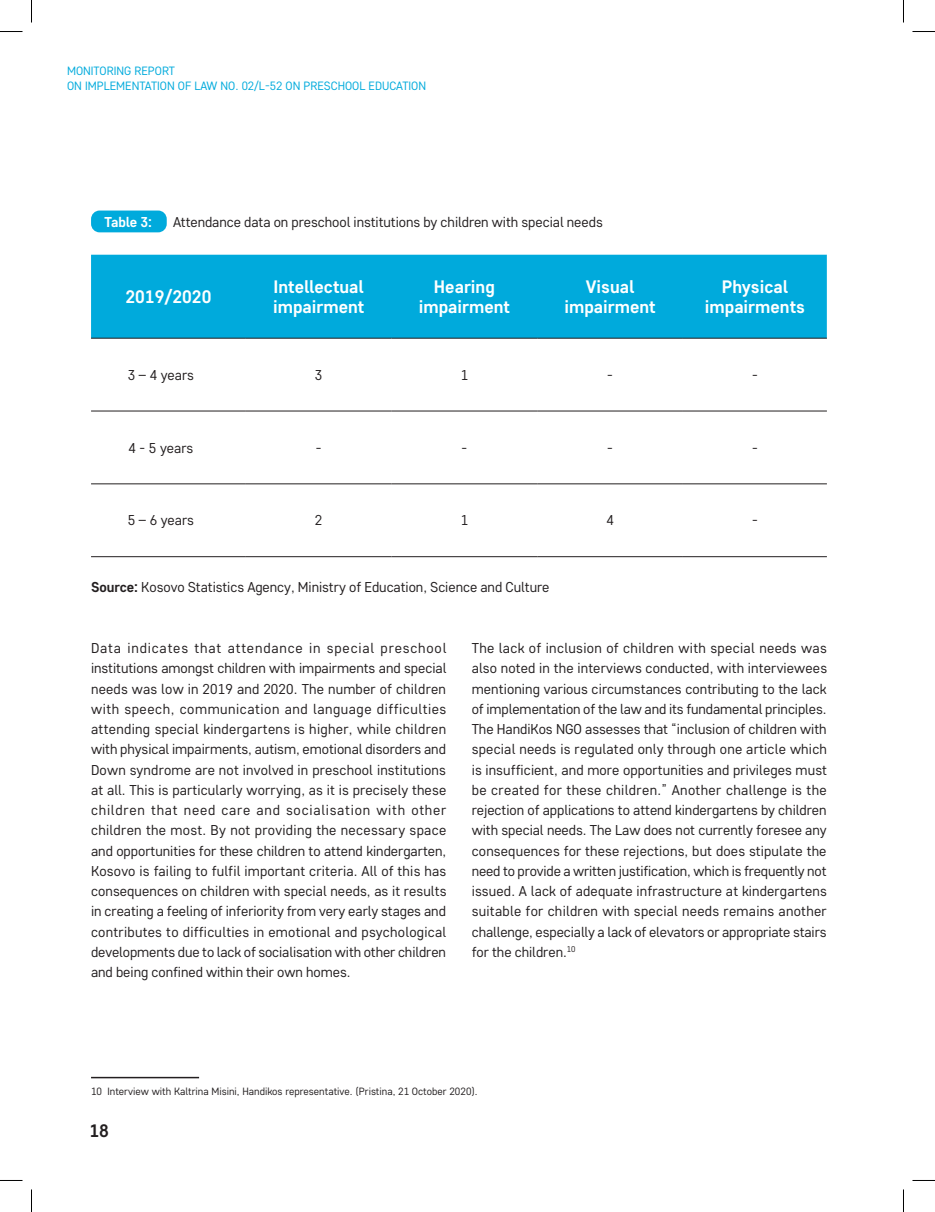
<style>
.page{position:relative;width:935px;height:1212px;background:#fff}
.page>*{position:absolute;margin:0;border:0;box-sizing:border-box;transform-origin:0 0}
.t1{font:700 18px/19.4px "Core Sans D55";color:#fff;text-align:center}
.t2{font:700 18px "Core Sans D55";color:#231f20}
.t3{font:14.25px/20.2px "Core Sans D35";letter-spacing:-.005em;color:#231f20;text-align:justify}
.t4{font:700 14.25px "Core Sans D55";letter-spacing:-.005em;color:#fff}
.t5{font:12px/14.4px "Core Sans D35";color:#00aadc}
.t6{font:10.5px "Core Sans D35";color:#231f20}
.s1{font-family:"Core Sans D55";font-weight:700}
</style>
<div class="page">
<hr style="left:91px;top:1076px;width:108px;height:1px;background:#231f20">
<div style="left:91px;top:210px;width:76px;height:22px;background:#00aadc;border-radius:9px"></div>
<div style="left:91px;top:255px;width:736px;height:83px;background:#00aadc"></div>
<hr style="left:91px;top:338px;width:155px;height:1px;background:#231f20">
<hr style="left:246px;top:338px;width:145px;height:1px;background:#231f20">
<hr style="left:391px;top:338px;width:146px;height:1px;background:#231f20">
<hr style="left:537px;top:338px;width:146px;height:1px;background:#231f20">
<hr style="left:683px;top:338px;width:144px;height:1px;background:#231f20">
<hr style="left:91px;top:410px;width:155px;height:1px;background:#231f20">
<hr style="left:246px;top:410px;width:145px;height:1px;background:#231f20">
<hr style="left:391px;top:410px;width:146px;height:1px;background:#231f20">
<hr style="left:537px;top:410px;width:146px;height:1px;background:#231f20">
<hr style="left:683px;top:410px;width:144px;height:1px;background:#231f20">
<hr style="left:91px;top:483px;width:155px;height:1px;background:#231f20">
<hr style="left:246px;top:483px;width:145px;height:1px;background:#231f20">
<hr style="left:391px;top:483px;width:146px;height:1px;background:#231f20">
<hr style="left:537px;top:483px;width:146px;height:1px;background:#231f20">
<hr style="left:683px;top:483px;width:144px;height:1px;background:#231f20">
<hr style="left:91px;top:556px;width:155px;height:1px;background:#231f20">
<hr style="left:246px;top:556px;width:145px;height:1px;background:#231f20">
<hr style="left:391px;top:556px;width:146px;height:1px;background:#231f20">
<hr style="left:537px;top:556px;width:146px;height:1px;background:#231f20">
<hr style="left:683px;top:556px;width:144px;height:1px;background:#231f20">
<svg style="left:0;top:31px;width:22px;height:1px"></svg>
<svg style="left:912px;top:31px;width:23px;height:1px"></svg>
<svg style="left:31px;top:0;width:1px;height:22px"></svg>
<svg style="left:31px;top:1189px;width:1px;height:22px"></svg>
<svg style="left:903px;top:0;width:1px;height:22px"></svg>
<svg style="left:903px;top:1189px;width:1px;height:22px"></svg>
<p class="t5" style="left:67px;top:63px;width:360px">MONITORING REPORT<br>ON IMPLEMENTATION OF LAW NO. 02/L-52 ON PRESCHOOL EDUCATION</p>
<p class="t4" style="left:104px;top:212px;width:49px">Table 3:</p>
<p class="t3" style="left:173px;top:212px;width:431px">Attendance data on preschool institutions by children with special needs</p>
<p class="t1" style="left:125px;top:286px;width:87px">2019/2020</p>
<p class="t1" style="left:273px;top:277px;width:93px;text-align:left">Intellectual impairment</p>
<p class="t1" style="left:419px;top:277px;width:93px">Hearing impairment</p>
<p class="t1" style="left:564px;top:277px;width:93px">Visual impairment</p>
<p class="t1" style="left:705px;top:277px;width:102px">Physical impairments</p>
<p class="t3" style="left:128px;top:364px;width:68px">3 – 4 years</p>
<p class="t3" style="left:315px;top:364px;width:9px">3</p>
<p class="t3" style="left:461px;top:364px;width:9px">1</p>
<p class="t3" style="left:607px;top:364px;width:7px">-</p>
<p class="t3" style="left:752px;top:364px;width:7px">-</p>
<p class="t3" style="left:128px;top:437px;width:66px">4 - 5 years</p>
<p class="t3" style="left:316px;top:437px;width:7px">-</p>
<p class="t3" style="left:461px;top:437px;width:7px">-</p>
<p class="t3" style="left:607px;top:437px;width:7px">-</p>
<p class="t3" style="left:752px;top:437px;width:7px">-</p>
<p class="t3" style="left:128px;top:509px;width:68px">5 – 6 years</p>
<p class="t3" style="left:315px;top:509px;width:9px">2</p>
<p class="t3" style="left:461px;top:509px;width:9px">1</p>
<p class="t3" style="left:606px;top:509px;width:9px">4</p>
<p class="t3" style="left:752px;top:509px;width:7px">-</p>
<p class="t3" style="left:91px;top:576px;width:460px"><span class="s1">Source:</span> Kosovo Statistics Agency, Ministry of Education, Science and Culture</p>
<p class="t3" style="left:91px;top:637px;width:357px">Data indicates that attendance in special preschool institutions amongst children with impairments and special needs was low in 2019 and 2020. The number of children with speech, communication and language difficulties attending special kindergartens is higher, while children with physical impairments, autism, emotional disorders and Down syndrome are not involved in preschool institutions at all. This is particularly worrying, as it is precisely these children that need care and socialisation with other children the most. By not providing the necessary space and opportunities for these children to attend kindergarten, Kosovo is failing to fulfil important criteria. All of this has consequences on children with special needs, as it results in creating a feeling of inferiority from very early stages and contributes to difficulties in emotional and psychological developments due to lack of socialisation with other children and being confined within their own homes.</p>
<p class="t3" style="left:472px;top:637px;width:357px">The lack of inclusion of children with special needs was also noted in the interviews conducted, with interviewees mentioning various circumstances contributing to the lack of implementation of the law and its fundamental principles.<br>The HandiKos NGO assesses that “inclusion of children with special needs is regulated only through one article which is insufficient, and more opportunities and privileges must be created for these children.” Another challenge is the rejection of applications to attend kindergartens by children with special needs. The Law does not currently foresee any consequences for these rejections, but does stipulate the need to provide a written justification, which is frequently not issued. A lack of adequate infrastructure at kindergartens suitable for children with special needs remains another challenge, especially a lack of elevators or appropriate stairs for the children.<sup>10</sup></p>
<p class="t6" style="left:91px;top:1084px;width:388px">10 Interview with Kaltrina Misini, Handikos representative. (Pristina, 21 October 2020).</p>
<p class="t2" style="left:89px;top:1118px;width:21px">18</p>
</div>
